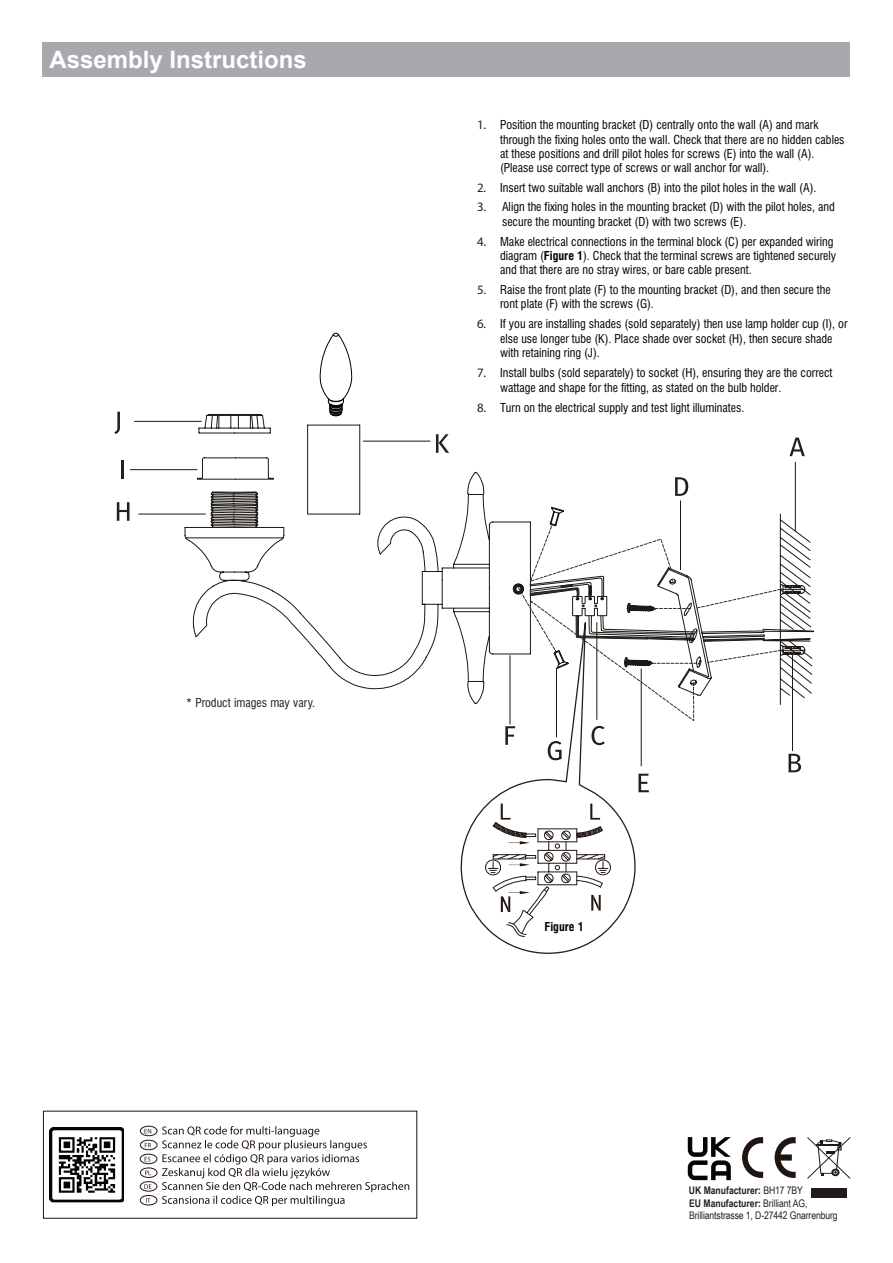
<style>
.page{position:relative;width:893px;height:1263px;background:#fff}
.page>*{position:absolute;margin:0;border:0;box-sizing:border-box;transform-origin:0 0}
.t1{font:700 24px "Arial";color:#fff}
.t2{font:condensed 12px/14.4px "Swiss 721 BT";color:#030303}
.t3{font:condensed 12px "Swiss 721 BT";color:#231f20}
.t4{font:700 condensed 12px "Swiss 721 BT";color:#030303}
.t5{font:10.5px/12px "Arial Narrow";letter-spacing:-.01em;color:#231f20}
.t6{font:700 10.5px "Arial Narrow";color:#231f20}
.s1{font-family:"Myriad Pro";font-stretch:normal;font-size:12.9px;color:#231f20}
.s2{font-weight:700}
.s3{font-weight:400}
</style>
<div class="page">
<div style="left:43px;top:43px;width:807px;height:34px;background:#a8a9ad"></div>
<svg style="left:496px;top:705px;width:149px;height:249px"></svg>
<svg style="left:460px;top:778px;width:151px;height:159px"></svg>
<svg style="left:184px;top:414px;width:621px;height:291px"></svg>
<svg style="left:782px;top:538px;width:32px;height:158px"></svg>
<svg style="left:197px;top:478px;width:608px;height:117px"></svg>
<svg style="left:518px;top:524px;width:264px;height:197px"></svg>
<hr style="left:363px;top:441px;width:67px;height:1px;background:#1d1915">
<hr style="left:139px;top:514px;width:66px;height:1px;background:#1d1915">
<hr style="left:130px;top:469px;width:67px;height:1px;background:#1d1915">
<hr style="left:134px;top:421px;width:67px;height:1px;background:#1d1915">
<hr style="left:510px;top:655px;width:1px;height:69px;background:#1d1915">
<hr style="left:556px;top:668px;width:1px;height:69px;background:#1d1915">
<hr style="left:680px;top:501px;width:1px;height:69px;background:#1d1915">
<hr style="left:641px;top:669px;width:1px;height:97px;background:#1d1915">
<hr style="left:596px;top:623px;width:1px;height:96px;background:#1d1915">
<hr style="left:792px;top:654px;width:1px;height:97px;background:#1d1915">
<hr style="left:795px;top:462px;width:1px;height:69px;background:#1d1915">
<svg style="left:788px;top:754px;width:13px;height:18px"></svg>
<svg style="left:675px;top:477px;width:13px;height:19px"></svg>
<svg style="left:638px;top:774px;width:11px;height:18px"></svg>
<svg style="left:591px;top:726px;width:14px;height:19px"></svg>
<svg style="left:548px;top:741px;width:14px;height:19px"></svg>
<svg style="left:505px;top:726px;width:10px;height:19px"></svg>
<svg style="left:436px;top:434px;width:13px;height:19px"></svg>
<svg style="left:789px;top:438px;width:16px;height:18px"></svg>
<svg style="left:114px;top:412px;width:6px;height:22px"></svg>
<hr style="left:121px;top:460px;width:3px;height:19px;background:#231f20">
<svg style="left:117px;top:502px;width:12px;height:19px"></svg>
<svg style="left:320px;top:333px;width:32px;height:83px"></svg>
<svg style="left:807px;top:1137px;width:43px;height:42px"></svg>
<div style="left:811px;top:1188px;width:36px;height:10px;background:#201b1b"></div>
<svg style="left:162px;top:1126px;width:247px;height:80px"></svg>
<div style="left:140px;top:1126px;width:17px;height:10px;border:1px solid #211512;border-radius:50%"></div>
<svg style="left:144px;top:1129px;width:7px;height:4px"></svg>
<div style="left:140px;top:1181px;width:17px;height:10px;border:1px solid #211512;border-radius:50%"></div>
<svg style="left:144px;top:1184px;width:7px;height:5px"></svg>
<div style="left:140px;top:1140px;width:17px;height:10px;border:1px solid #211512;border-radius:50%"></div>
<svg style="left:145px;top:1143px;width:6px;height:4px"></svg>
<div style="left:140px;top:1195px;width:17px;height:10px;border:1px solid #211512;border-radius:50%"></div>
<svg style="left:146px;top:1198px;width:5px;height:5px"></svg>
<div style="left:140px;top:1154px;width:17px;height:10px;border:1px solid #211512;border-radius:50%"></div>
<svg style="left:145px;top:1157px;width:5px;height:4px"></svg>
<div style="left:140px;top:1168px;width:17px;height:10px;border:1px solid #211512;border-radius:50%"></div>
<svg style="left:145px;top:1170px;width:6px;height:5px"></svg>
<div style="left:43px;top:1111px;width:374px;height:108px;border:1px solid #211512"></div>
<img style="left:50px;top:1128px;width:74px;height:75px">
<svg style="left:742px;top:1137px;width:21px;height:41px"></svg>
<svg style="left:775px;top:1137px;width:21px;height:41px"></svg>
<svg style="left:688px;top:1137px;width:43px;height:43px"></svg>
<h1 class="t1" style="left:50px;top:43px;width:259px">Assembly Instructions</h1>
<p class="t3" style="left:186px;top:695px;width:130px">* Product images may vary.</p>
<p class="t2" style="left:500px;top:118px;width:346px;text-indent:-23px"><span class="s1">1.</span> Position the mounting bracket (D) centrally onto the wall (A) and mark through the fixing holes onto the wall. Check that there are no hidden cables at these positions and drill pilot holes for screws (E) into the wall (A). (Please use correct type of screws or wall anchor for wall).</p>
<p class="t2" style="left:502px;top:200px;width:334px;text-indent:-25px"><span class="s1">3.</span> Align the fixing holes in the mounting bracket (D) with the pilot holes, and secure the mounting bracket (D) with two screws (E).</p>
<p class="t2" style="left:477px;top:180px;width:341px"><span class="s1">2.</span> Insert two suitable wall anchors (B) into the pilot holes in the wall (A).</p>
<p class="t2" style="left:500px;top:234px;width:337px;text-indent:-23px"><span class="s1">4.</span> Make electrical connections in the terminal block (C) per expanded wiring diagram (<span class="s2">Figure 1</span>). Check that the terminal screws are tightened securely and that there are no stray wires, or bare cable present.</p>
<p class="t2" style="left:500px;top:282px;width:332px;text-indent:-23px"><span class="s1">5.</span> Raise the front plate (F) to the mounting bracket (D), and then secure the ront plate (F) with the screws (G).</p>
<p class="t2" style="left:500px;top:317px;width:349px;text-indent:-23px"><span class="s1">6.</span> If you are installing shades (sold separately) then use lamp holder cup (I), or else use longer tube (K). Place shade over socket (H), then secure shade with retaining ring (J).</p>
<p class="t2" style="left:500px;top:366px;width:334px;text-indent:-23px"><span class="s1">7.</span> Install bulbs (sold separately) to socket (H), ensuring they are the correct wattage and shape for the fitting, as stated on the bulb holder.</p>
<p class="t2" style="left:477px;top:400px;width:269px"><span class="s1">8.</span> Turn on the electrical supply and test light illuminates.</p>
<p class="t4" style="left:544px;top:919px;width:41px">Figure 1</p>
<p class="t6" style="left:689px;top:1183px;width:116px">UK Manufacturer: <span class="s3">BH17 7BY</span></p>
<p class="t5" style="left:689px;top:1197px;width:150px"><span class="s2">EU Manufacturer:</span> Brilliant AG,<br>Brilliantstrasse 1, D-27442 Gnarrenburg</p>
</div>
